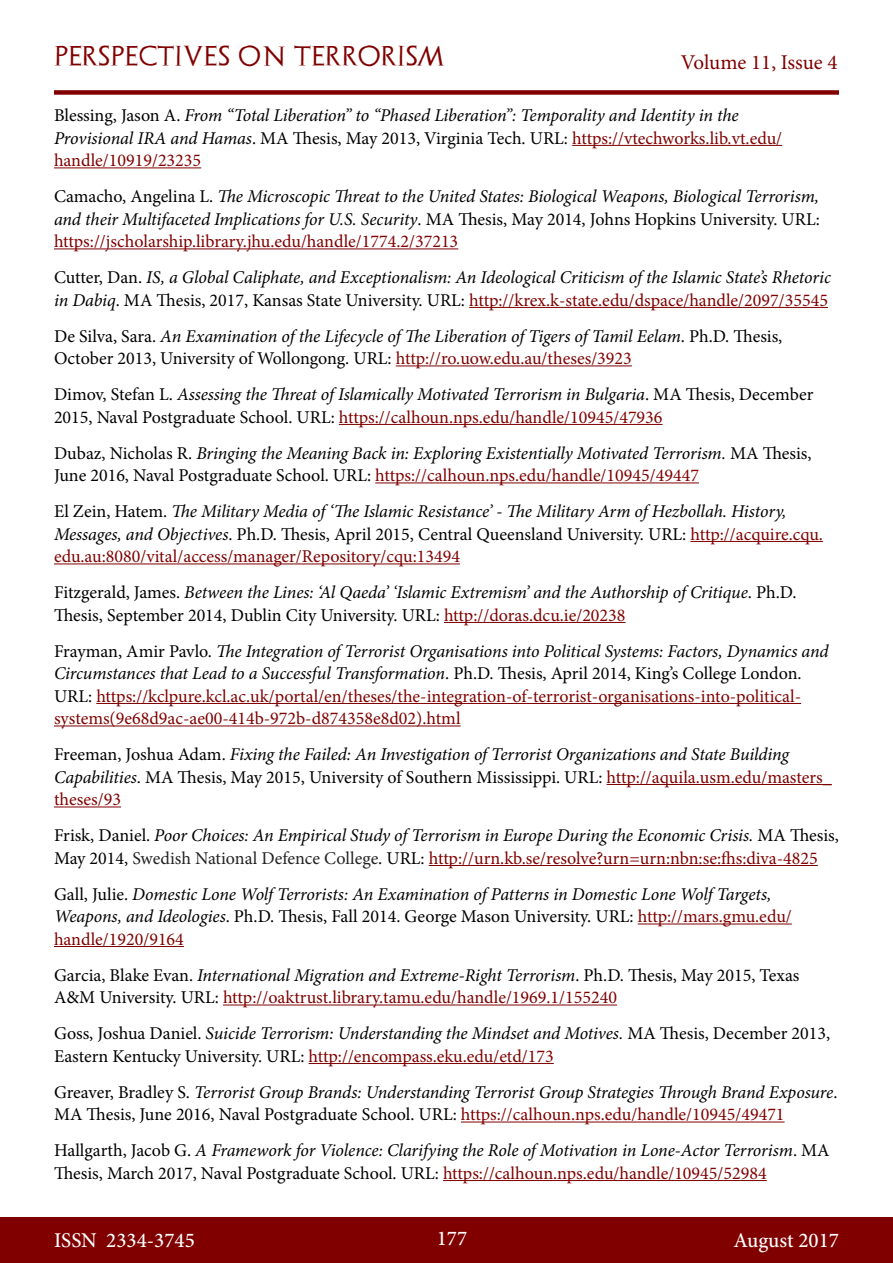
<style>
.page{position:relative;width:893px;height:1263px;background:#fff}
.page>*{position:absolute;margin:0;border:0;box-sizing:border-box;transform-origin:0 0}
.t1{font:500 21px "Minion Pro";color:#fff}
.t2{font:21px "Archeologicaps";letter-spacing:.045em;color:#800000}
.t3{font:21px "Minion Pro";letter-spacing:-.005em;color:#800000}
.t4{font:italic 18px/22.5px "Minion Pro";letter-spacing:-.01em;color:#000}
.t5{font:18px/22.5px "Minion Pro";color:#000}
.t6{font:18px/22.5px "Minion Pro";color:#800000}
.s1{font-style:normal}
.s2{font-style:normal;color:#800000}
.s3{font-style:italic}
.s4{color:#800000}
.s5{color:#000}
.s6{font-style:italic;color:#000}
.s7{font-style:normal;color:#222}
</style>
<div class="page">
<div style="left:0;top:1217px;width:893px;height:46px;background:#800000"></div>
<div style="left:54px;top:90px;width:785px;height:5px;background:#800000"></div>
<hr style="left:572px;top:145px;width:210px;height:1px;background:#800000">
<hr style="left:54px;top:167px;width:147px;height:1px;background:#800000">
<hr style="left:54px;top:248px;width:404px;height:1px;background:#800000">
<hr style="left:469px;top:307px;width:359px;height:1px;background:#800000">
<hr style="left:396px;top:365px;width:236px;height:1px;background:#800000">
<hr style="left:339px;top:424px;width:323px;height:1px;background:#800000">
<hr style="left:375px;top:482px;width:324px;height:1px;background:#800000">
<hr style="left:690px;top:541px;width:133px;height:1px;background:#800000">
<hr style="left:54px;top:563px;width:406px;height:1px;background:#800000">
<hr style="left:444px;top:622px;width:181px;height:1px;background:#800000">
<hr style="left:96px;top:703px;width:705px;height:1px;background:#800000">
<hr style="left:54px;top:725px;width:407px;height:1px;background:#800000">
<hr style="left:607px;top:784px;width:225px;height:1px;background:#800000">
<hr style="left:54px;top:806px;width:67px;height:1px;background:#800000">
<hr style="left:429px;top:865px;width:389px;height:1px;background:#800000">
<hr style="left:638px;top:923px;width:154px;height:1px;background:#800000">
<hr style="left:54px;top:946px;width:130px;height:1px;background:#800000">
<hr style="left:223px;top:1004px;width:394px;height:1px;background:#800000">
<hr style="left:309px;top:1063px;width:245px;height:1px;background:#800000">
<hr style="left:461px;top:1121px;width:324px;height:1px;background:#800000">
<hr style="left:443px;top:1180px;width:324px;height:1px;background:#800000">
<p class="t2" style="left:54px;top:43px;width:392px">PERSPECTIVES ON TERRORISM</p>
<p class="t3" style="left:681px;top:48px;width:158px">Volume 11, Issue 4</p>
<p class="t4" style="left:54px;top:104px;width:730px"><span class="s1">Blessing, Jason A.</span> From “Total Liberation” to “Phased Liberation”: Temporality and Identity in the<br>Provisional IRA and Hamas<span class="s1">. MA Thesis, May 2013, Virginia Tech. URL:</span> <span class="s2">https://vtechworks.lib.vt.edu/ handle/10919/23235</span></p>
<p class="t4" style="left:54px;top:185px;width:767px;text-align:justify"><span class="s1">Camacho, Angelina L.</span> The Microscopic Threat to the United States: Biological Weapons, Biological Terrorism, and their Multifaceted Implications for U.S. Security<span class="s1">. MA Thesis, May 2014, Johns Hopkins University. URL: </span><span class="s2">https://jscholarship.library.jhu.edu/handle/1774.2/37213</span></p>
<p class="t4" style="left:54px;top:266px;width:778px"><span class="s1">Cutter, Dan.</span> IS, a Global Caliphate, and Exceptionalism: An Ideological Criticism of the Islamic State’s Rhetoric in Dabiq<span class="s1">. MA Thesis, 2017, Kansas State University. URL:</span> <span class="s2">http://krex.k-state.edu/dspace/handle/2097/35545</span></p>
<p class="t5" style="left:54px;top:325px;width:730px">De Silva, Sara. <span class="s3">An Examination of the Lifecycle of The Liberation of Tigers of Tamil Eelam</span>. Ph.D. Thesis,<br>October 2013, University of Wollongong. URL: <span class="s4">http://ro.uow.edu.au/theses/3923</span></p>
<p class="t5" style="left:54px;top:383px;width:761px">Dimov, Stefan L. <span class="s3">Assessing the Threat of Islamically Motivated Terrorism in Bulgaria</span>. MA Thesis, December<br>2015, Naval Postgraduate School. URL: <span class="s4">https://calhoun.nps.edu/handle/10945/47936</span></p>
<p class="t4" style="left:54px;top:442px;width:759px"><span class="s1">Dubaz, Nicholas R.</span> Bringing the Meaning Back in: Exploring Existentially Motivated Terrorism. <span class="s1">MA Thesis,<br>June 2016, Naval Postgraduate School. URL:</span> <span class="s2">https://calhoun.nps.edu/handle/10945/49447</span></p>
<p class="t4" style="left:54px;top:500px;width:770px"><span class="s1">El Zein, Hatem.</span> The Military Media of ‘The Islamic Resistance’ - The Military Arm of Hezbollah. History,<br>Messages, and Objectives<span class="s1">. Ph.D. Thesis, April 2015, Central Queensland University. URL:</span> <span class="s2">http://acquire.cqu. edu.au:8080/vital/access/manager/Repository/cqu:13494</span></p>
<p class="t5" style="left:54px;top:581px;width:744px">Fitzgerald, James. <span class="s3">Between the Lines: ‘Al Qaeda’ ‘Islamic Extremism’ and the Authorship of Critique</span>. Ph.D.<br>Thesis, September 2014, Dublin City University. URL: <span class="s4">http://doras.dcu.ie/20238</span></p>
<p class="t6" style="left:54px;top:640px;width:776px"><span class="s5">Frayman, Amir Pavlo.</span> <span class="s6">The Integration of Terrorist Organisations into Political Systems: Factors, Dynamics and Circumstances that Lead to a Successful Transformation</span><span class="s5">. Ph.D. Thesis, April 2014, King’s College London.<br>URL:</span> https://kclpure.kcl.ac.uk/portal/en/theses/the-integration-of-terrorist-organisations-into-political&shy;systems(9e68d9ac-ae00-414b-972b-d874358e8d02).html</p>
<p class="t4" style="left:54px;top:743px;width:779px"><span class="s1">Freeman, Joshua Adam.</span> Fixing the Failed: An Investigation of Terrorist Organizations and State Building<br>Capabilities<span class="s1">. MA Thesis, May 2015, University of Southern Mississippi. URL:</span> <span class="s2">http://aquila.usm.edu/masters_ theses/93</span></p>
<p class="t4" style="left:54px;top:824px;width:786px"><span class="s1">Frisk, Daniel.</span> Poor Choices: An Empirical Study of Terrorism in Europe During the Economic Crisis. <span class="s1">MA Thesis,<br>May 2014,</span> <span class="s7">Swedish National Defence College</span><span class="s1">. URL:</span> <span class="s2">http://urn.kb.se/resolve?urn=urn:nbn:se:fhs:diva-4825</span></p>
<p class="t4" style="left:54px;top:883px;width:739px"><span class="s1">Gall, Julie.</span> Domestic Lone Wolf Terrorists: An Examination of Patterns in Domestic Lone Wolf Targets,<br>Weapons, and Ideologies<span class="s1">. Ph.D. Thesis, Fall 2014. George Mason University. URL:</span> <span class="s2">http://mars.gmu.edu/ handle/1920/9164</span></p>
<p class="t5" style="left:54px;top:964px;width:747px">Garcia, Blake Evan. <span class="s3">International Migration and Extreme-Right Terrorism</span>. Ph.D. Thesis, May 2015, Texas<br>A&amp;M University. URL: <span class="s4">http://oaktrust.library.tamu.edu/handle/1969.1/155240</span></p>
<p class="t5" style="left:54px;top:1022px;width:778px">Goss, Joshua Daniel. <span class="s3">Suicide Terrorism: Understanding the Mindset and Motives.</span> MA Thesis, December 2013,<br>Eastern Kentucky University. URL: <span class="s4">http://encompass.eku.edu/etd/173</span></p>
<p class="t4" style="left:54px;top:1081px;width:785px"><span class="s1">Greaver, Bradley S.</span> Terrorist Group Brands: Understanding Terrorist Group Strategies Through Brand Exposure<span class="s1">.<br>MA Thesis, June 2016, Naval Postgraduate School. URL:</span> <span class="s2">https://calhoun.nps.edu/handle/10945/49471</span></p>
<p class="t4" style="left:54px;top:1139px;width:777px"><span class="s1">Hallgarth, Jacob G.</span> A Framework for Violence: Clarifying the Role of Motivation in Lone-Actor Terrorism<span class="s1">. MA<br>Thesis, March 2017, Naval Postgraduate School. URL:</span> <span class="s2">https://calhoun.nps.edu/handle/10945/52984</span></p>
<p class="t1" style="left:54px;top:1226px;width:142px">ISSN 2334-3745</p>
<p class="t1" style="left:437px;top:1224px;width:32px">177</p>
<p class="t1" style="left:733px;top:1226px;width:107px">August 2017</p>
</div>
